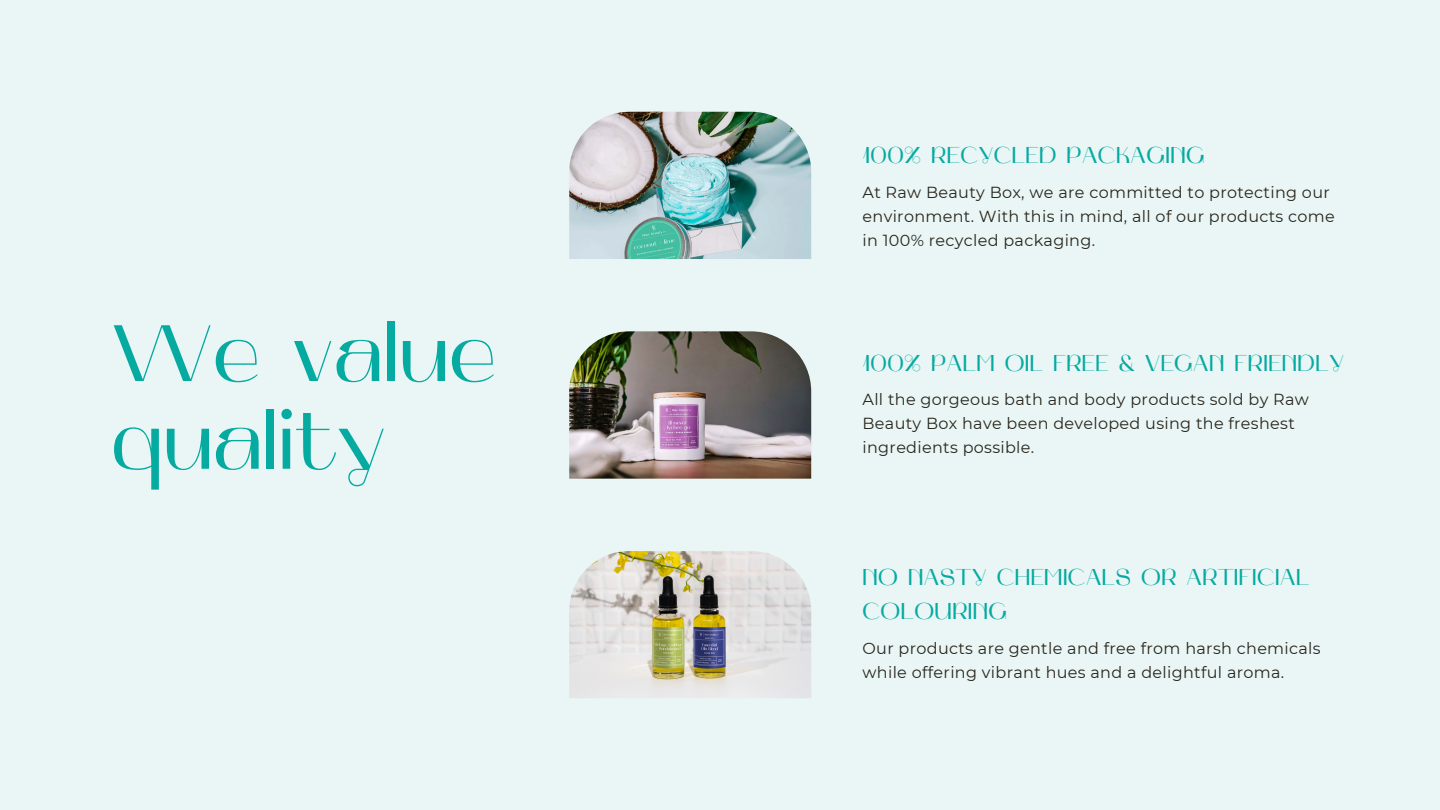
<style>
.page{position:relative;width:1440px;height:810px;background:#e9f6f5}
.page>*{position:absolute;margin:0;border:0;box-sizing:border-box;transform-origin:0 0}
.t1{font:300 80px/87.8px "Mak";color:#05aaa1}
.t2{font:300 23px/34.5px "Mak";letter-spacing:.02em;color:#05aaa1}
.t3{font:16px/24px "Montserrat";letter-spacing:.02em;color:#29261d}
</style>
<div class="page">
<img style="left:569px;top:112px;width:242px;height:147px">
<img style="left:569px;top:331px;width:242px;height:148px">
<img style="left:569px;top:551px;width:242px;height:147px">
<h1 class="t1" style="left:111px;top:313px;width:386px">We value quality</h1>
<h2 class="t2" style="left:863px;top:139px;width:344px">100% RECYCLED PACKAGING</h2>
<p class="t3" style="left:863px;top:179px;width:474px">At Raw Beauty Box, we are committed to protecting our environment. With this in mind, all of our products come in 100% recycled packaging.</p>
<h2 class="t2" style="left:863px;top:346px;width:483px">100% PALM OIL FREE &amp; VEGAN FRIENDLY</h2>
<p class="t3" style="left:863px;top:387px;width:448px">All the gorgeous bath and body products sold by Raw<br>Beauty Box have been developed using the freshest ingredients possible.</p>
<h2 class="t2" style="left:863px;top:561px;width:448px">NO NASTY CHEMICALS OR ARTIFICIAL<br>COLOURING</h2>
<p class="t3" style="left:863px;top:636px;width:460px">Our products are gentle and free from harsh chemicals while offering vibrant hues and a delightful aroma.</p>
</div>
